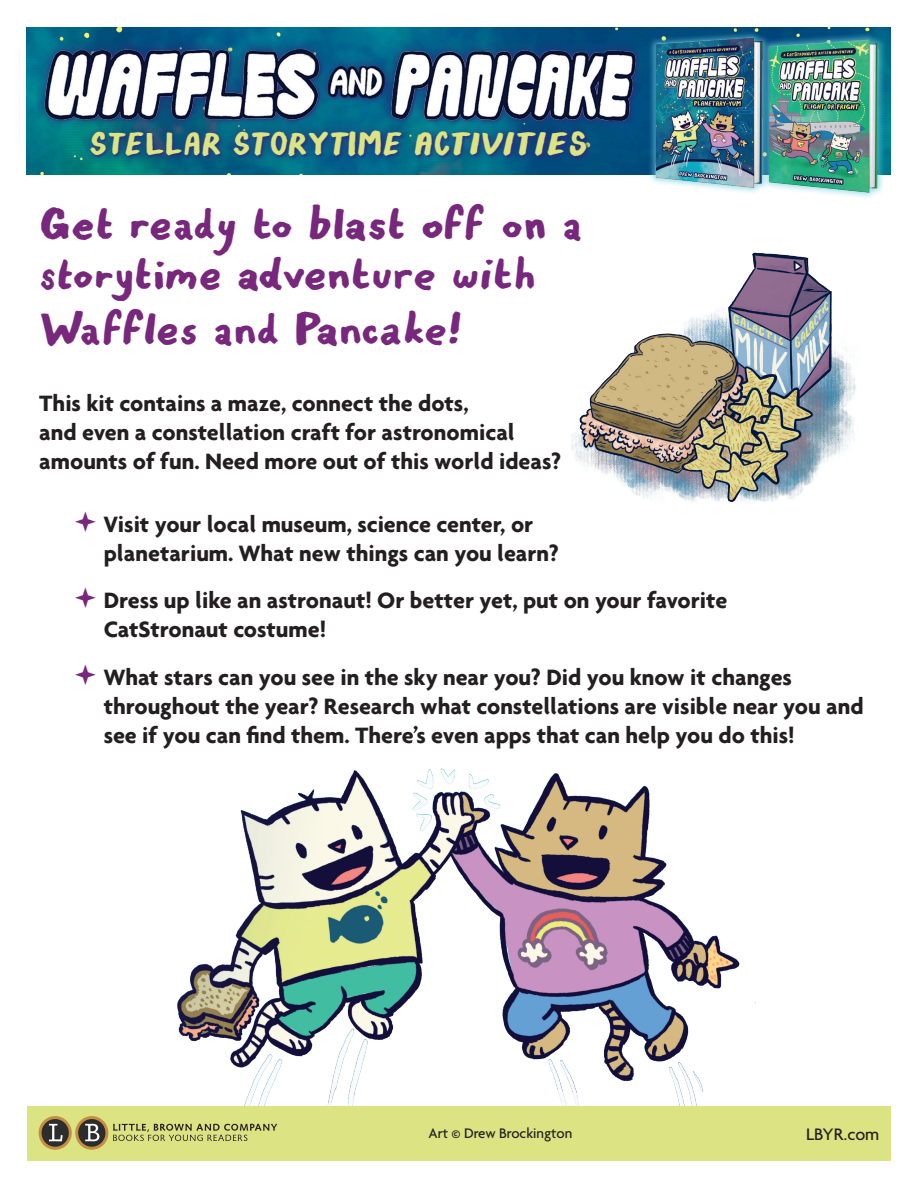
<style>
.page{position:relative;width:918px;height:1188px;background:#fff}
.page>*{position:absolute;margin:0;border:0;box-sizing:border-box;transform-origin:0 0}
.t1{font:700 41.4px/49.7px "Brockington";color:#78287c}
.t2{font:700 41.4px "Brockington";letter-spacing:-.03em;color:#78287c}
.t3{font:700 29.85px "Brockington";letter-spacing:-.015em;color:#dbe383}
.t4{font:700 24px/28.8px "Agenda";color:#231f20}
.t5{font:500 18px "Agenda";color:#231f20}
.t6{font:500 15px "Agenda";color:#231f20}
</style>
<div class="page">
<img style="left:177px;top:769px;width:563px;height:337px">
<img style="left:26px;top:27px;width:614px;height:148px">
<div style="left:27px;top:1106px;width:864px;height:55px;background:#dbe383"></div>
<svg style="left:39px;top:1116px;width:238px;height:34px"></svg>
<div style="left:32px;top:37px;width:615px;height:131px;background:#2a2e7e;opacity:.75"></div>
<img style="left:27px;top:36px;width:613px;height:105px">
<img style="left:640px;top:27px;width:114px;height:166px">
<img style="left:571px;top:252px;width:285px;height:251px">
<img style="left:754px;top:27px;width:137px;height:171px">
<p class="t3" style="left:89px;top:121px;width:500px">STELLAR STORYTIME ACTIVITIES</p>
<p class="t1" style="left:39px;top:200px;width:545px">Get ready to blast off on a storytime adventure with</p>
<p class="t2" style="left:39px;top:298px;width:425px">Waffles and Pancake!</p>
<p class="t4" style="left:39px;top:389px;width:524px">This kit contains a maze, connect the dots,<br>and even a constellation craft for astronomical amounts of fun. Need more out of this world ideas?</p>
<p class="t4" style="left:104px;top:509px;width:457px">Visit your local museum, science center, or planetarium. What new things can you learn?</p>
<p class="t4" style="left:104px;top:586px;width:625px">Dress up like an astronaut! Or better yet, put on your favorite<br>CatStronaut costume!</p>
<p class="t4" style="left:104px;top:662px;width:761px">What stars can you see in the sky near you? Did you know it changes throughout the year? Research what constellations are visible near you and see if you can find them. There’s even apps that can help you do this!</p>
<p class="t6" style="left:428px;top:1124px;width:145px">Art © Drew Brockington</p>
<p class="t5" style="left:806px;top:1123px;width:75px">LBYR.com</p>
</div>
